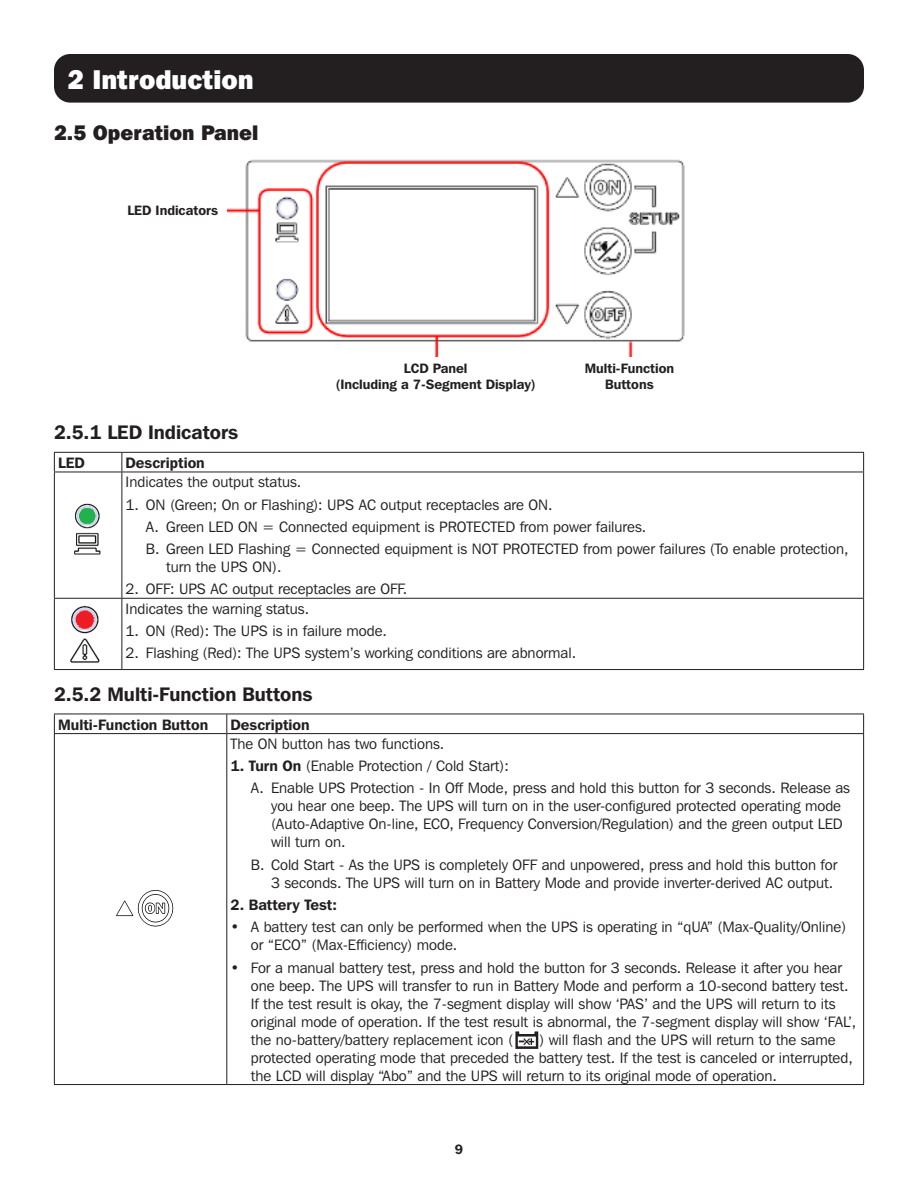
<style>
.page{position:relative;width:918px;height:1188px;background:#fff}
.page>*{position:absolute;margin:0;border:0;box-sizing:border-box;transform-origin:0 0}
.t1{font:800 27px "Franklin Gothic IT Cby BT";color:#fff}
.t2{font:800 21px "Franklin Gothic IT Cby BT";color:#231f20}
.t3{font:600 19.5px "Franklin Gothic IT Cby BT";color:#231f20}
.t4{font:15px/18px "Franklin Gothic IT Cby BT";color:#231f20}
.t5{font:600 15px "Franklin Gothic IT Cby BT";color:#231f20}
.t6{font:600 13.5px/16.2px "Franklin Gothic IT Cby BT";color:#231f20;text-align:center}
.s1{font-weight:600}
</style>
<div class="page">
<div style="left:54px;top:54px;width:810px;height:49px;background:#231f20;border-radius:16px"></div>
<img style="left:227px;top:159px;width:458px;height:197px">
<hr style="left:54px;top:452px;width:68px;height:1px;background:#231f20">
<svg style="left:54px;top:453px;width:1px;height:19px"></svg>
<hr style="left:122px;top:452px;width:742px;height:1px;background:#231f20">
<svg style="left:122px;top:453px;width:1px;height:19px"></svg>
<svg style="left:863px;top:453px;width:1px;height:19px"></svg>
<hr style="left:54px;top:472px;width:68px;height:1px;background:#231f20">
<hr style="left:54px;top:472px;width:1px;height:126px;background:#231f20">
<hr style="left:122px;top:472px;width:742px;height:1px;background:#231f20">
<hr style="left:122px;top:472px;width:1px;height:126px;background:#231f20">
<hr style="left:863px;top:472px;width:1px;height:126px;background:#231f20">
<hr style="left:54px;top:598px;width:68px;height:1px;background:#231f20">
<hr style="left:54px;top:599px;width:1px;height:70px;background:#231f20">
<hr style="left:122px;top:598px;width:742px;height:1px;background:#231f20">
<hr style="left:122px;top:599px;width:1px;height:70px;background:#231f20">
<hr style="left:863px;top:599px;width:1px;height:70px;background:#231f20">
<hr style="left:54px;top:669px;width:68px;height:1px;background:#231f20">
<hr style="left:122px;top:669px;width:742px;height:1px;background:#231f20">
<img style="left:74px;top:503px;width:27px;height:52px">
<img style="left:70px;top:605px;width:30px;height:58px">
<hr style="left:54px;top:714px;width:173px;height:1px;background:#231f20">
<svg style="left:54px;top:714px;width:1px;height:19px"></svg>
<hr style="left:227px;top:714px;width:637px;height:1px;background:#231f20">
<svg style="left:226px;top:714px;width:1px;height:19px"></svg>
<svg style="left:863px;top:714px;width:1px;height:19px"></svg>
<hr style="left:54px;top:733px;width:173px;height:1px;background:#231f20">
<hr style="left:54px;top:734px;width:1px;height:350px;background:#231f20">
<hr style="left:227px;top:733px;width:637px;height:1px;background:#231f20">
<hr style="left:226px;top:734px;width:1px;height:350px;background:#231f20">
<hr style="left:863px;top:734px;width:1px;height:350px;background:#231f20">
<hr style="left:54px;top:1084px;width:173px;height:1px;background:#231f20">
<hr style="left:227px;top:1084px;width:637px;height:1px;background:#231f20">
<img style="left:116px;top:890px;width:57px;height:37px">
<img style="left:515px;top:1031px;width:24px;height:18px">
<p class="t1" style="left:68px;top:62px;width:188px">2 Introduction</p>
<p class="t2" style="left:54px;top:119px;width:206px">2.5 Operation Panel</p>
<p class="t6" style="left:127px;top:202px;width:92px">LED Indicators</p>
<p class="t6" style="left:336px;top:360px;width:201px">LCD Panel<br>(Including a 7-Segment Display)</p>
<p class="t6" style="left:585px;top:360px;width:91px">Multi-Function<br>Buttons</p>
<p class="t3" style="left:54px;top:420px;width:186px">2.5.1 LED Indicators</p>
<p class="t5" style="left:58px;top:453px;width:28px">LED</p>
<p class="t5" style="left:126px;top:453px;width:81px">Description</p>
<p class="t4" style="left:126px;top:473px;width:177px">Indicates the output status.</p>
<p class="t4" style="left:126px;top:495px;width:429px">1. ON (Green; On or Flashing): UPS AC output receptacles are ON.</p>
<p class="t4" style="left:146px;top:517px;width:502px">A. Green LED ON = Connected equipment is PROTECTED from power failures.</p>
<p class="t4" style="left:166px;top:540px;width:684px;text-indent:-20px">B. Green LED Flashing = Connected equipment is NOT PROTECTED from power failures (To enable protection, turn the UPS ON).</p>
<p class="t4" style="left:126px;top:580px;width:283px">2. OFF: UPS AC output receptacles are OFF.</p>
<p class="t4" style="left:126px;top:599px;width:185px">Indicates the warning status.</p>
<p class="t4" style="left:126px;top:621px;width:263px">1. ON (Red): The UPS is in failure mode.</p>
<p class="t4" style="left:126px;top:644px;width:452px">2. Flashing (Red): The UPS system’s working conditions are abnormal.</p>
<p class="t3" style="left:54px;top:682px;width:260px">2.5.2 Multi-Function Buttons</p>
<p class="t5" style="left:58px;top:715px;width:152px">Multi-Function Button</p>
<p class="t5" style="left:231px;top:715px;width:81px">Description</p>
<p class="t4" style="left:231px;top:734px;width:215px">The ON button has two functions.</p>
<p class="t4" style="left:231px;top:757px;width:280px"><span class="s1">1. Turn On</span> (Enable Protection / Cold Start):</p>
<p class="t4" style="left:271px;top:779px;width:581px;text-indent:-20px">A. Enable UPS Protection - In Off Mode, press and hold this button for 3 seconds. Release as you hear one beep. The UPS will turn on in the user-configured protected operating mode (Auto-Adaptive On-line, ECO, Frequency Conversion/Regulation) and the green output LED will turn on.</p>
<p class="t4" style="left:251px;top:855px;width:588px;text-align:right">B. Cold Start - As the UPS is completely OFF and unpowered, press and hold this button for<br>3 seconds. The UPS will turn on in Battery Mode and provide inverter-derived AC output.</p>
<p class="t5" style="left:231px;top:895px;width:108px">2. Battery Test:</p>
<p class="t4" style="left:251px;top:918px;width:597px;text-indent:-20px">• A battery test can only be performed when the UPS is operating in “qUA” (Max-Quality/Online) or “ECO” (Max-Efficiency) mode.</p>
<p class="t4" style="left:251px;top:958px;width:607px;text-indent:-20px">• For a manual battery test, press and hold the button for 3 seconds. Release it after you hear one beep. The UPS will transfer to run in Battery Mode and perform a 10-second battery test.<br>If the test result is okay, the 7-segment display will show ‘PAS’ and the UPS will return to its original mode of operation. If the test result is abnormal, the 7-segment display will show ‘FAL’, the no-battery/battery replacement icon (</p>
<p class="t4" style="left:251px;top:1030px;width:604px;text-indent:289px">) will flash and the UPS will return to the same protected operating mode that preceded the battery test. If the test is canceled or interrupted, the LCD will display “Abo” and the UPS will return to its original mode of operation.</p>
<p class="t6" style="left:455px;top:1140px;width:10px">9</p>
</div>
